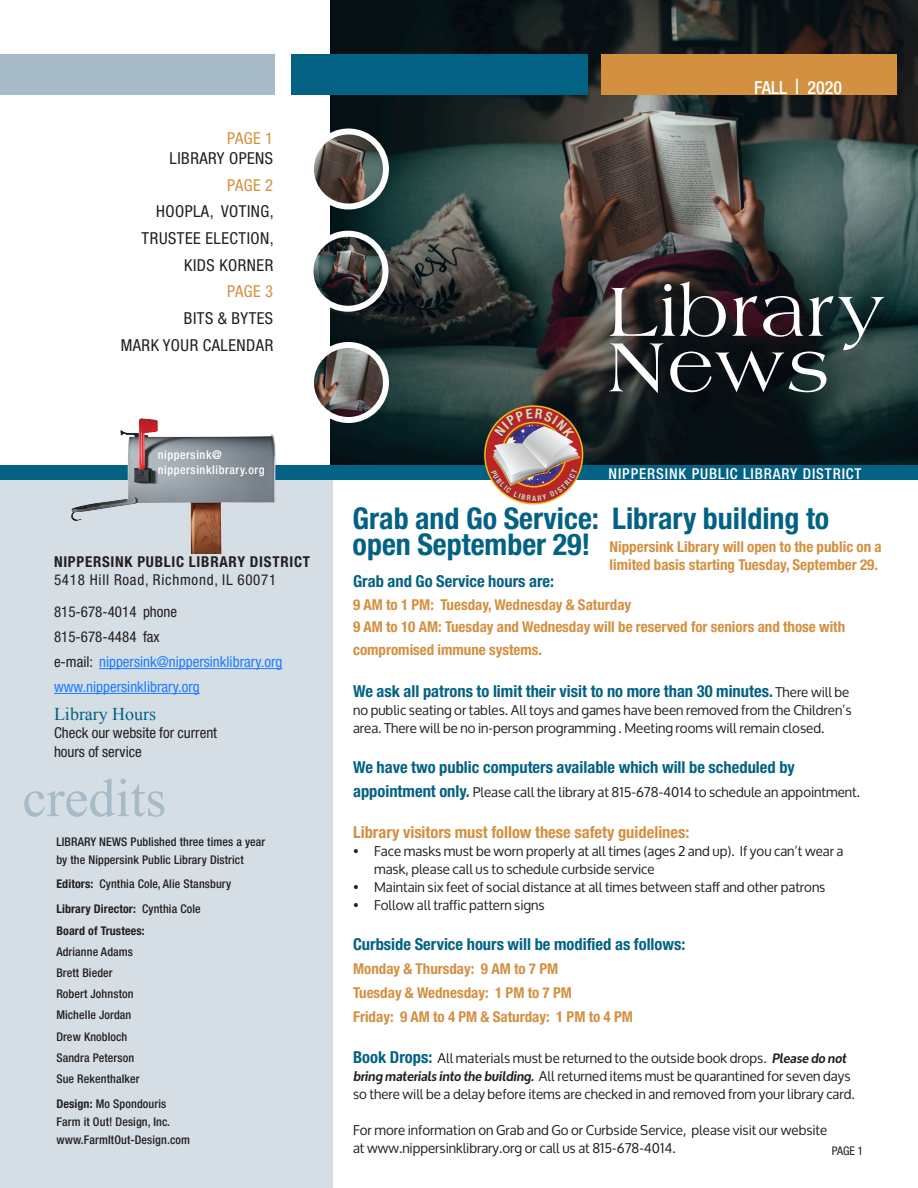
<style>
.page{position:relative;width:918px;height:1188px;background:#fff}
.page>*{position:absolute;margin:0;border:0;box-sizing:border-box;transform-origin:0 0}
.t1{font:54px "Times New Roman";color:#a7bac8}
.t2{font:700 condensed 30px/25.5px "Helvetica Neue LT Std";color:#036183}
.t3{font:18px "Times New Roman";color:#036183}
.t4{font:500 condensed 18px "Helvetica Neue LT Std";color:#fff}
.t5{font:700 condensed 16.5px "Helvetica Neue LT Std";color:#036183}
.t6{font:condensed 16.5px/20px "Helvetica Neue LT Std";letter-spacing:.03em;color:#231f20;text-align:right}
.t7{font:700 condensed 16.5px "Helvetica Neue LT Std";color:#d39041}
.t8{font:condensed 16.5px "Helvetica Neue LT Std";letter-spacing:.03em;color:#d39041}
.t9{font:700 condensed 15px/22.5px "Helvetica Neue LT Std";color:#d39041}
.t10{font:condensed 15px/18px "Helvetica Neue LT Std";color:#231f20}
.t11{font:condensed 15px "Helvetica Neue LT Std";color:#1d7cfe}
.Small_Header{font:500 condensed 15px "Helvetica Neue LT Std";letter-spacing:.06em;color:#fff}
.t12{font:700 condensed 15px "Helvetica Neue LT Std";letter-spacing:.05em;color:#231f20}
.t13{font:condensed 15px "Helvetica Neue LT Std";letter-spacing:.05em;color:#231f20}
.t14{font:13.5px/18px "Oxygen";color:#231f20}
.Condensed_Paragraph{font:500 condensed 12px/18px "Helvetica Neue LT Std";letter-spacing:.01em;color:#231f20}
.Condensed_Paragraph-2{font:700 condensed 12px "Helvetica Neue LT Std";letter-spacing:.01em;color:#231f20}
.t15{font:500 condensed 12px/14.4px "Helvetica Neue LT Std";letter-spacing:.05em;color:#fff}
.t16{font:condensed 12px "Helvetica Neue LT Std";color:#231f20}
.s1{color:#d39041}
.s2{color:#231f20}
.s3{font-weight:700}
.s4{font-weight:500}
.s5{font-size:21px}
.s6{font-family:"Oxygen";font-weight:400;font-stretch:normal;font-size:13.5px;color:#231f20}
.s7{font-family:"Helvetica Neue LT Std";font-weight:700;font-stretch:condensed;font-size:16.5px;color:#036183}
.s8{font-weight:700;font-style:italic}
</style>
<div class="page">
<div style="left:0;top:466px;width:332px;height:722px;background:#d5dee4"></div>
<img style="left:331px;top:0;width:587px;height:466px">
<div style="left:0;top:54px;width:274px;height:40px;background:#a7bac8"></div>
<div style="left:291px;top:54px;width:297px;height:40px;background:#036183"></div>
<div style="left:602px;top:54px;width:295px;height:40px;background:#d39041"></div>
<div style="left:0;top:466px;width:918px;height:14px;background:#036183"></div>
<img style="left:310px;top:234px;width:76px;height:75px;border-radius:38px">
<div style="left:308px;top:231px;width:80px;height:81px;border:6px solid #fff;border-radius:50%"></div>
<hr style="left:99px;top:668px;width:183px;height:1px;background:#1d7cfe">
<hr style="left:54px;top:693px;width:146px;height:1px;background:#1d7cfe">
<img style="left:311px;top:345px;width:75px;height:75px;border-radius:38px">
<div style="left:308px;top:342px;width:81px;height:81px;border:6px solid #fff;border-radius:50%"></div>
<div style="left:610px;top:343px;width:231px;height:63px;background:#231f20;opacity:.3"></div>
<div style="left:610px;top:281px;width:287px;height:83px;background:#231f20;opacity:.3"></div>
<svg style="left:609px;top:281px;width:275px;height:112px;background:#404648"></svg>
<img style="left:311px;top:132px;width:75px;height:75px;border-radius:38px">
<div style="left:308px;top:129px;width:81px;height:81px;border:6px solid #fff;border-radius:50%"></div>
<img style="left:65px;top:418px;width:223px;height:135px">
<svg style="left:476px;top:396px;width:124px;height:109px"></svg>
<p class="t6" style="left:170px;top:128px;width:105px"><span class="s1">PAGE 1<br></span>LIBRARY OPENS</p>
<p class="t8" style="left:227px;top:175px;width:48px">PAGE 2</p>
<p class="t6" style="left:156px;top:202px;width:119px">HOOPLA, VOTING,</p>
<p class="t6" style="left:142px;top:228px;width:134px">TRUSTEE ELECTION,</p>
<p class="t6" style="left:184px;top:255px;width:90px">KIDS KORNER</p>
<p class="t8" style="left:227px;top:282px;width:48px">PAGE 3</p>
<p class="t6" style="left:184px;top:308px;width:91px">BITS &amp; BYTES</p>
<p class="t6" style="left:121px;top:335px;width:154px">MARK YOUR CALENDAR</p>
<p class="t15" style="left:158px;top:448px;width:108px">nippersink@ nippersinklibrary.org</p>
<p class="t12" style="left:54px;top:552px;width:258px">NIPPERSINK PUBLIC LIBRARY DISTRICT</p>
<p class="t13" style="left:54px;top:571px;width:224px">5418 Hill Road, Richmond, IL 60071</p>
<p class="t10" style="left:54px;top:603px;width:125px">815-678-4014 phone</p>
<p class="t10" style="left:54px;top:628px;width:107px">815-678-4484 fax</p>
<p class="t11" style="left:54px;top:653px;width:230px"><span class="s2">e-mail:</span> nippersink@nippersinklibrary.org</p>
<p class="t11" style="left:54px;top:678px;width:147px">www.nippersinklibrary.org</p>
<p class="t3" style="left:54px;top:704px;width:104px">Library Hours</p>
<p class="t10" style="left:54px;top:724px;width:165px">Check our website for current hours of service</p>
<p class="t1" style="left:22px;top:767px;width:145px">credits</p>
<p class="Condensed_Paragraph" style="left:56px;top:832px;width:211px">LIBRARY NEWS Published three times a year by the Nippersink Public Library District</p>
<p class="Condensed_Paragraph" style="left:56px;top:875px;width:176px"><span class="s3">Editors:</span> Cynthia Cole, Alie Stansbury</p>
<p class="Condensed_Paragraph-2" style="left:56px;top:902px;width:146px">Library Director: <span class="s4">Cynthia Cole</span></p>
<p class="Condensed_Paragraph-2" style="left:56px;top:923px;width:90px">Board of Trustees:</p>
<p class="Condensed_Paragraph" style="left:56px;top:943px;width:78px">Adrianne Adams</p>
<p class="Condensed_Paragraph" style="left:56px;top:964px;width:58px">Brett Bieder</p>
<p class="Condensed_Paragraph" style="left:56px;top:985px;width:79px">Robert Johnston</p>
<p class="Condensed_Paragraph" style="left:56px;top:1006px;width:77px">Michelle Jordan</p>
<p class="Condensed_Paragraph" style="left:56px;top:1027px;width:73px">Drew Knobloch</p>
<p class="Condensed_Paragraph" style="left:56px;top:1048px;width:79px">Sandra Peterson</p>
<p class="Condensed_Paragraph" style="left:56px;top:1069px;width:85px">Sue Rekenthalker</p>
<p class="Condensed_Paragraph" style="left:56px;top:1094px;width:135px"><span class="s3">Design:</span> Mo Spondouris<br>Farm it Out! Design, Inc. www.FarmItOut-Design.com</p>
<p class="t4" style="left:754px;top:77px;width:89px">FALL <span class="s5">|</span> 2020</p>
<p class="Small_Header" style="left:609px;top:465px;width:255px">NIPPERSINK PUBLIC LIBRARY DISTRICT</p>
<p class="t2" style="left:353px;top:506px;width:478px">Grab and Go Service: Library building to open September 29!</p>
<p class="t9" style="left:610px;top:535px;width:274px">Nippersink Library will open to the public on a</p>
<p class="t9" style="left:610px;top:553px;width:270px">limited basis starting Tuesday, September 29.</p>
<p class="t5" style="left:353px;top:571px;width:203px">Grab and Go Service hours are:</p>
<p class="t9" style="left:353px;top:593px;width:280px">9 AM to 1 PM: Tuesday, Wednesday &amp; Saturday</p>
<p class="t9" style="left:353px;top:615px;width:494px">9 AM to 10 AM: Tuesday and Wednesday will be reserved for seniors and those with compromised immune systems.</p>
<p class="t5" style="left:353px;top:681px;width:498px">We ask all patrons to limit their visit to no more than 30 minutes. <span class="s6">There will be</span></p>
<p class="t14" style="left:353px;top:701px;width:500px">no public seating or tables. All toys and games have been removed from the Children’s area. There will be no in-person programming . Meeting rooms will remain closed.</p>
<p class="t5" style="left:353px;top:757px;width:443px">We have two public computers available which will be scheduled by</p>
<p class="t14" style="left:353px;top:784px;width:508px"><span class="s7">appointment only.</span> Please call the library at 815-678-4014 to schedule an appointment.</p>
<p class="t7" style="left:353px;top:822px;width:338px">Library visitors must follow these safety guidelines:</p>
<p class="t14" style="left:374px;top:842px;width:471px;text-indent:-21px">• Face masks must be worn properly at all times (ages 2 and up). If you can’t wear a mask, please call us to schedule curbside service</p>
<p class="t14" style="left:353px;top:878px;width:474px">• Maintain six feet of social distance at all times between staff and other patrons</p>
<p class="t14" style="left:353px;top:896px;width:193px">• Follow all traffic pattern signs</p>
<p class="t5" style="left:353px;top:934px;width:334px">Curbside Service hours will be modified as follows:</p>
<p class="t9" style="left:353px;top:957px;width:207px">Monday &amp; Thursday: 9 AM to 7 PM</p>
<p class="t9" style="left:353px;top:981px;width:220px">Tuesday &amp; Wednesday: 1 PM to 7 PM</p>
<p class="t9" style="left:353px;top:1005px;width:281px">Friday: 9 AM to 4 PM &amp; Saturday: 1 PM to 4 PM</p>
<p class="t14" style="left:353px;top:1049px;width:503px"><span class="s7">Book Drops:</span> All materials must be returned to the outside book drops. <span class="s8">Please do not bring materials into the building.</span> All returned items must be quarantined for seven days so there will be a delay before items are checked in and removed from your library card.</p>
<p class="t14" style="left:353px;top:1121px;width:476px">For more information on Grab and Go or Curbside Service, please visit our website at www.nippersinklibrary.org or call us at 815-678-4014.</p>
<p class="t16" style="left:832px;top:1144px;width:33px">PAGE 1</p>
</div>
